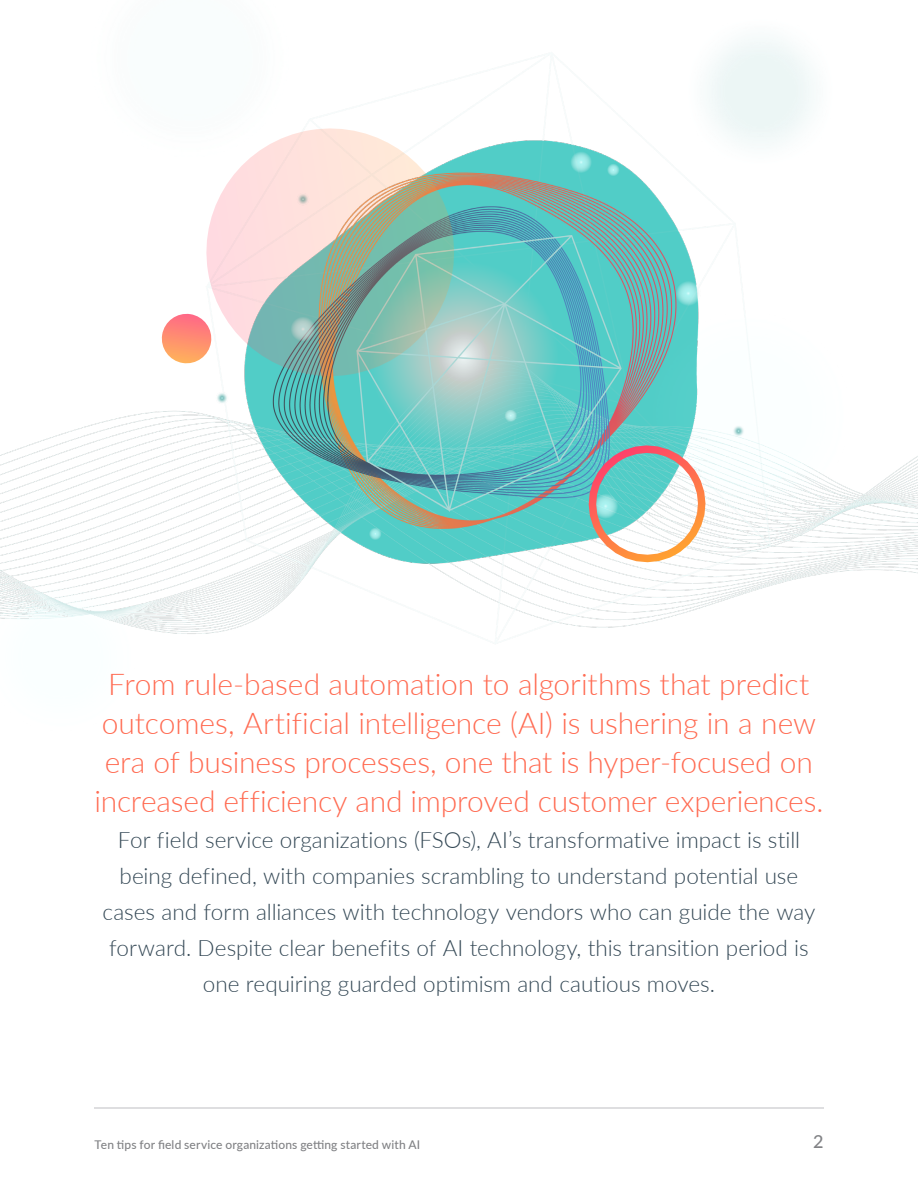
<style>
.page{position:relative;width:918px;height:1188px;background:#fff}
.page>*{position:absolute;margin:0;border:0;box-sizing:border-box;transform-origin:0 0}
.t1{font:300 30px/39px "Lato";letter-spacing:-.005em;color:#ff6b52;text-align:center}
.t2{font:300 22.5px/36px "Lato";color:#344855;text-align:center}
.t3{font:500 18px "Lato";color:#818285}
.t4{font:500 12px "Lato";letter-spacing:.01em;color:#818285}
</style>
<div class="page">
<hr style="left:94px;top:1107px;width:730px;height:2px;background:#dedee0">
<img style="left:0;top:40px;width:918px;height:594px">
<svg style="left:197px;top:119px;width:266px;height:266px"></svg>
<svg style="left:160px;top:312px;width:53px;height:53px"></svg>
<svg style="left:584px;top:442px;width:126px;height:125px"></svg>
<h1 class="t1" style="left:95px;top:664px;width:730px">From rule-based automation to algorithms that predict outcomes, Artificial intelligence (AI) is ushering in a new era of business processes, one that is hyper-focused on increased efficiency and improved customer experiences.</h1>
<p class="t2" style="left:102px;top:821px;width:714px">For field service organizations (FSOs), AI’s transformative impact is still being defined, with companies scrambling to understand potential use cases and form alliances with technology vendors who can guide the way forward. Despite clear benefits of AI technology, this transition period is one requiring guarded optimism and cautious moves.</p>
<p class="t4" style="left:94px;top:1136px;width:327px">Ten tips for field service organizations getting started with AI</p>
<p class="t3" style="left:813px;top:1129px;width:12px">2</p>
</div>
